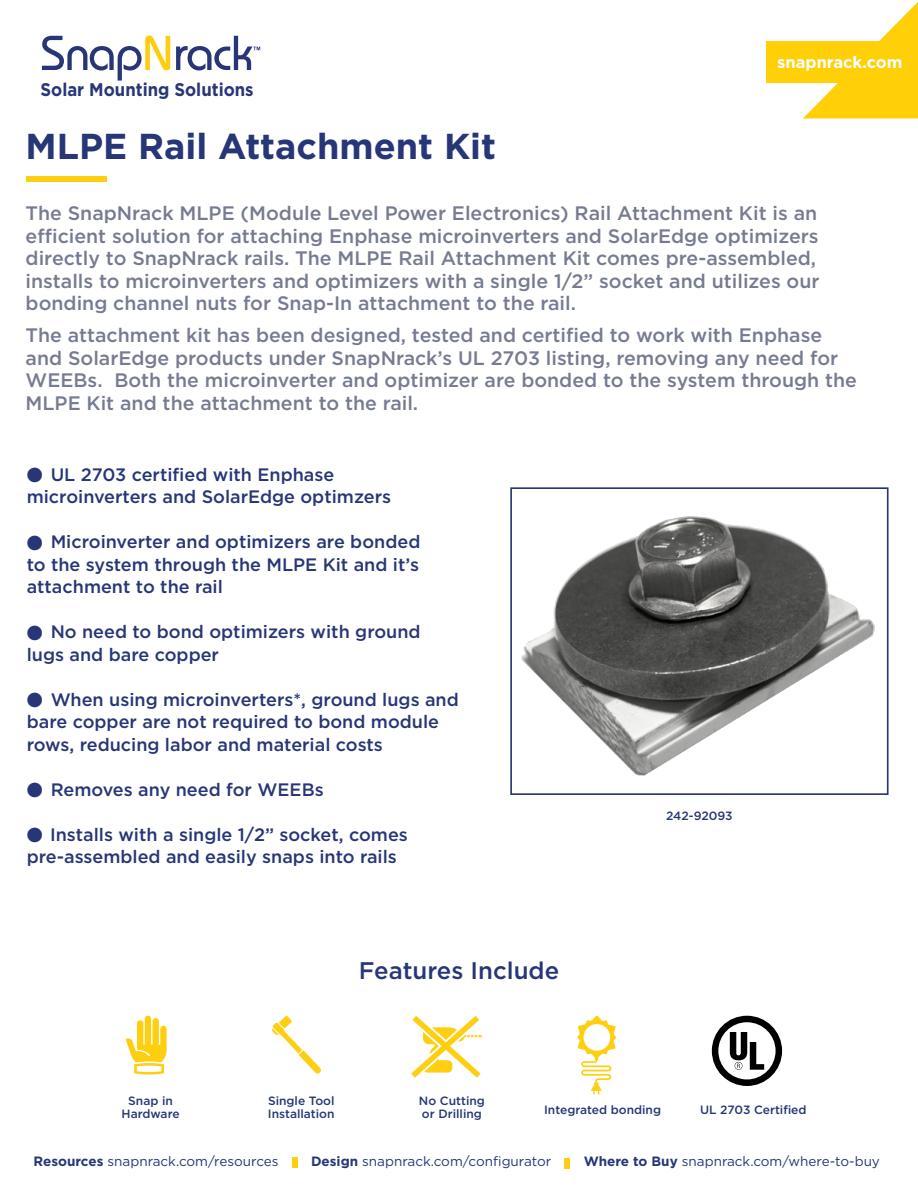
<style>
.page{position:relative;width:918px;height:1188px;background:#fff}
.page>*{position:absolute;margin:0;border:0;box-sizing:border-box;transform-origin:0 0}
.t1{font:700 36px "Gotham";color:#273676}
.t2{font:500 24px "Gotham";color:#273676}
.t3{font:500 19.5px/22.5px "Gotham";color:#767b92}
.t4{font:700 18.3px "Gotham";color:#283677;scale:.91 1}
.t5{font:500 18px/22.5px "Gotham";color:#273676}
.t6{font:700 16.5px "Gotham";color:#fff}
.t7{font:13.5px "Gotham";color:#273676}
.t8{font:500 12px/13.5px "Gotham";color:#273676}
.s1{font-family:"Combi Numerals";font-weight:700;font-size:19.5px;color:#283677}
.s2{font-weight:700}
</style>
<div class="page">
<svg style="left:803px;top:2px;width:115px;height:116px"></svg>
<div style="left:766px;top:41px;width:139px;height:42px;background:#ffcf08"></div>
<svg style="left:42px;top:35px;width:128px;height:46px"></svg>
<svg style="left:176px;top:36px;width:84px;height:34px"></svg>
<div style="left:292px;top:1157px;width:5px;height:10px;background:#ffcd0f"></div>
<div style="left:564px;top:1159px;width:5px;height:10px;background:#ffcd0f"></div>
<div style="left:26px;top:176px;width:81px;height:5px;background:#fecf11"></div>
<img style="left:521px;top:516px;width:354px;height:260px">
<div style="left:510px;top:487px;width:379px;height:308px;border:2px solid #283677"></div>
<svg style="left:272px;top:1016px;width:49px;height:58px"></svg>
<svg style="left:126px;top:1015px;width:41px;height:60px"></svg>
<svg style="left:411px;top:1016px;width:71px;height:62px"></svg>
<svg style="left:577px;top:1016px;width:39px;height:79px"></svg>
<svg style="left:712px;top:1016px;width:70px;height:70px"></svg>
<p class="t4" style="left:41px;top:78px;width:236px">Solar Mounting Solutions</p>
<h1 class="t1" style="left:26px;top:123px;width:472px">MLPE Rail Attachment Kit</h1>
<p class="t6" style="left:777px;top:51px;width:127px">snapnrack.com</p>
<p class="t3" style="left:26px;top:202px;width:795px">The SnapNrack MLPE (Module Level Power Electronics) Rail Attachment Kit is an efficient solution for attaching Enphase microinverters and SolarEdge optimizers directly to SnapNrack rails. The MLPE Rail Attachment Kit comes pre-assembled, installs to microinverters and optimizers with a single 1/2” socket and utilizes our bonding channel nuts for Snap-In attachment to the rail.</p>
<p class="t3" style="left:26px;top:324px;width:833px">The attachment kit has been designed, tested and certified to work with Enphase and SolarEdge products under SnapNrack’s UL 2703 listing, removing any need for WEEBs. Both the microinverter and optimizer are bonded to the system through the MLPE Kit and the attachment to the rail.</p>
<p class="t5" style="left:27px;top:463px;width:366px"><span class="s1">ò</span> UL 2703 certified with Enphase microinverters and SolarEdge optimzers</p>
<p class="t5" style="left:27px;top:531px;width:395px;text-align:justify"><span class="s1">ò</span> Microinverter and optimizers are bonded to the system through the MLPE Kit and it’s attachment to the rail</p>
<p class="t5" style="left:27px;top:621px;width:395px"><span class="s1">ò</span> No need to bond optimizers with ground lugs and bare copper</p>
<p class="t5" style="left:27px;top:688px;width:434px"><span class="s1">ò</span> When using microinverters*, ground lugs and bare copper are not required to bond module rows, reducing labor and material costs</p>
<p class="t5" style="left:27px;top:778px;width:298px"><span class="s1">ò</span> Removes any need for WEEBs</p>
<p class="t5" style="left:27px;top:823px;width:383px"><span class="s1">ò</span> Installs with a single 1/2” socket, comes pre-assembled and easily snaps into rails</p>
<p class="t2" style="left:359px;top:954px;width:202px">Features Include</p>
<p class="t8" style="left:666px;top:809px;width:68px">242-92093</p>
<p class="t8" style="left:122px;top:1094px;width:60px;text-align:center">Snap in<br>Hardware</p>
<p class="t8" style="left:268px;top:1094px;width:68px">Single Tool<br>Installation</p>
<p class="t8" style="left:419px;top:1094px;width:68px">No Cutting or Drilling</p>
<p class="t8" style="left:544px;top:1103px;width:118px">Integrated bonding</p>
<p class="t8" style="left:700px;top:1103px;width:108px">UL 2703 Certified</p>
<p class="t7" style="left:33px;top:1153px;width:247px"><span class="s2">Resources</span> snapnrack.com/resources</p>
<p class="t7" style="left:311px;top:1153px;width:242px"><span class="s2">Design</span> snapnrack.com/configurator</p>
<p class="t7" style="left:584px;top:1153px;width:298px"><span class="s2">Where to Buy</span> snapnrack.com/where-to-buy</p>
</div>
